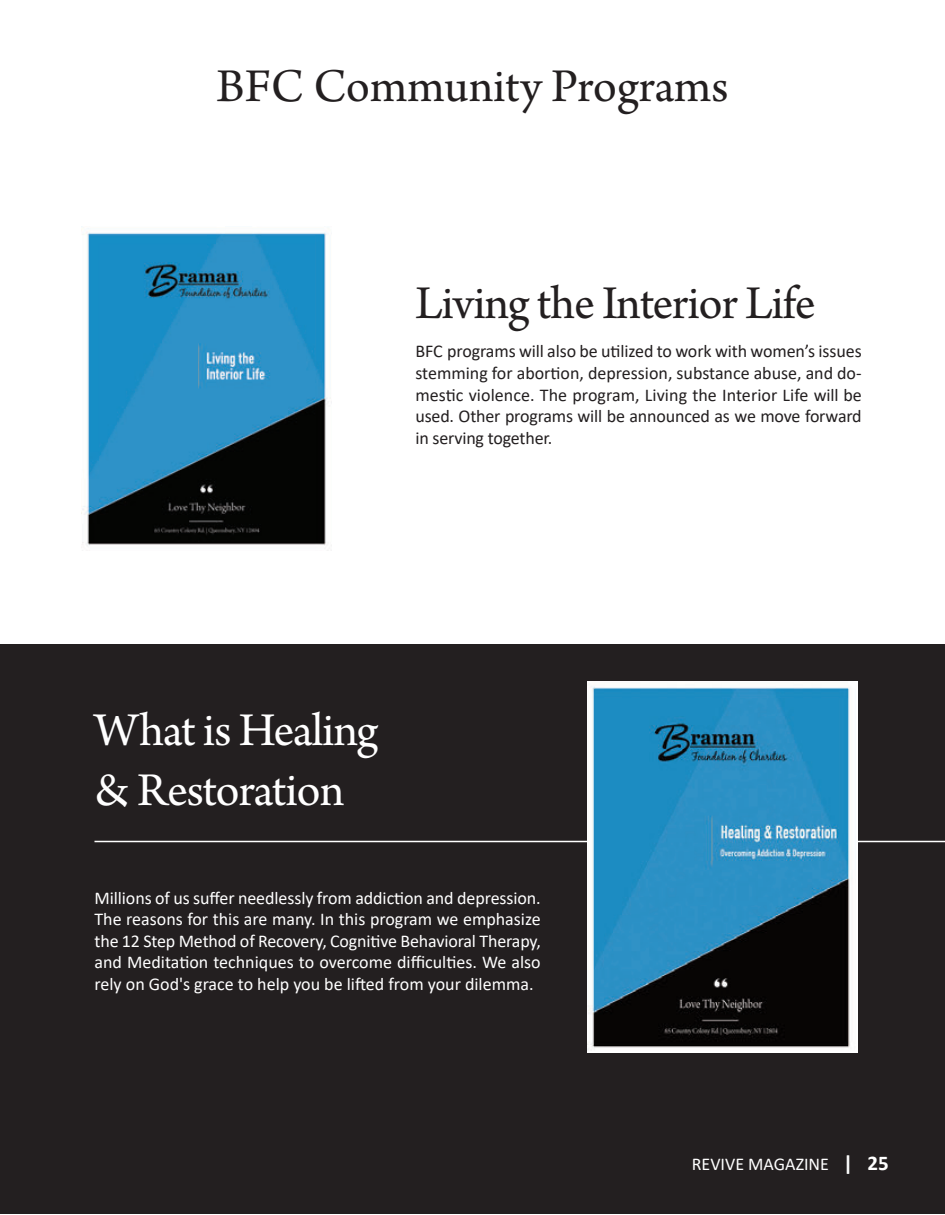
<style>
.page{position:relative;width:945px;height:1215px;background:#fff}
.page>*{position:absolute;margin:0;border:0;box-sizing:border-box;transform-origin:0 0}
.t1{font:49.5px "Arno Pro";letter-spacing:-.015em;color:#231f20}
.t2{font:49.5px/59.4px "Arno Pro";letter-spacing:-.02em;color:#fff}
.t3{font:18px/21.6px "Calibri";color:#fff;text-align:justify}
.t4{font:18px/21.6px "Calibri";letter-spacing:-.01em;color:#231f20;text-align:justify}
.s1{font-weight:700;font-size:21px}
</style>
<div class="page">
<img style="left:82px;top:228px;width:250px;height:323px">
<div style="left:0;top:644px;width:945px;height:569px;background:#231f20"></div>
<hr style="left:94px;top:841px;width:851px;height:1px;background:#fff">
<img style="left:587px;top:682px;width:269px;height:371px">
<h1 class="t1" style="left:217px;top:68px;width:513px">BFC Community Programs</h1>
<h1 class="t1" style="left:415px;top:285px;width:402px">Living the Interior Life</h1>
<p class="t4" style="left:415px;top:342px;width:448px">BFC programs will also be utilized to work with women’s issues stemming for abortion, depression, substance abuse, and do&shy;mestic violence. The program, Living the Interior Life will be used. Other programs will be announced as we move forward in serving together.</p>
<h1 class="t2" style="left:94px;top:705px;width:285px">What is Healing &amp; Restoration</h1>
<p class="t3" style="left:94px;top:888px;width:448px">Millions of us suffer needlessly from addiction and depression.<br>The reasons for this are many. In this program we emphasize the 12 Step Method of Recovery, Cognitive Behavioral Therapy, and Meditation techniques to overcome difficulties. We also rely on God's grace to help you be lifted from your dilemma.</p>
<p class="t3" style="left:692px;top:1155px;width:198px">REVIVE MAGAZINE <span class="s1">| 25</span></p>
</div>
